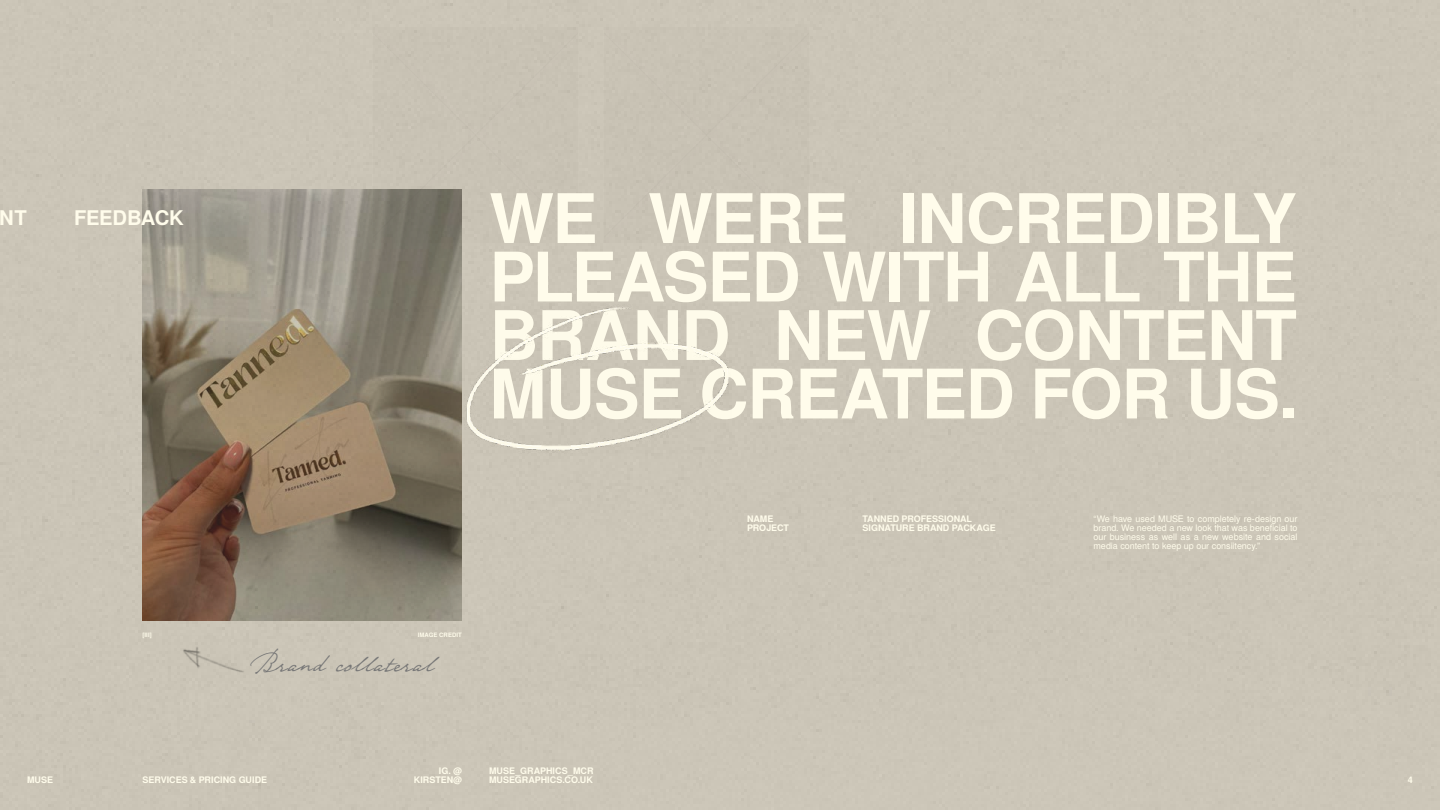
<style>
.page{position:relative;width:1440px;height:810px;background:#cbc5b7}
.page>*{position:absolute;margin:0;border:0;box-sizing:border-box;transform-origin:0 0}
.t1{font:700 68.32px/58.5px "Te X Gyre Heros";letter-spacing:-.02em;color:#fffceb;text-align:justify}
.t2{font:30px "Tesla";color:#777}
.t3{font:700 20.25px "Te X Gyre Heros";letter-spacing:-.01em;color:#fffceb}
.t4{font:9px/9px "Te X Gyre Heros";letter-spacing:-.005em;color:#fffceb;text-align:justify}
.t5{font:700 9px/9px "Te X Gyre Heros";color:#fffceb}
.t6{font:700 6px "Te X Gyre Heros";letter-spacing:.015em;color:#fffceb}
</style>
<div class="page">
<img style="left:142px;top:189px;width:320px;height:432px">
<img style="left:467px;top:307px;width:262px;height:144px">
<img style="left:183px;top:647px;width:61px;height:25px">
<h3 class="t3" style="left:0;top:202px;width:28px">NT</h3>
<h3 class="t3" style="left:74px;top:202px;width:111px">FEEDBACK</h3>
<h1 class="t1" style="left:489px;top:186px;width:810px">WE WERE INCREDIBLY PLEASED WITH ALL THE BRAND NEW CONTENT MUSE CREATED FOR US.</h1>
<p class="t6" style="left:142px;top:630px;width:11px">[III]</p>
<p class="t6" style="left:418px;top:630px;width:46px">IMAGE CREDIT</p>
<h2 class="t2" style="left:250px;top:643px;width:186px">Brand collateral</h2>
<p class="t5" style="left:439px;top:766px;width:25px">IG. @</p>
<p class="t5" style="left:27px;top:775px;width:28px">MUSE</p>
<p class="t5" style="left:143px;top:775px;width:126px">SERVICES &amp; PRICING GUIDE</p>
<p class="t5" style="left:414px;top:775px;width:50px">KIRSTEN@</p>
<p class="t5" style="left:489px;top:766px;width:106px">MUSE_GRAPHICS_MCR<br>MUSEGRAPHICS.CO.UK</p>
<p class="t5" style="left:747px;top:514px;width:44px">NAME<br>PROJECT</p>
<p class="t5" style="left:863px;top:514px;width:135px">TANNED PROFESSIONAL<br>SIGNATURE BRAND PACKAGE</p>
<p class="t4" style="left:1094px;top:514px;width:206px">“We have used MUSE to completely re-design our brand. We needed a new look that was beneficial to our business as well as a new website and social media content to keep up our consiitency.”</p>
<p class="t5" style="left:1408px;top:775px;width:7px">4</p>
</div>
